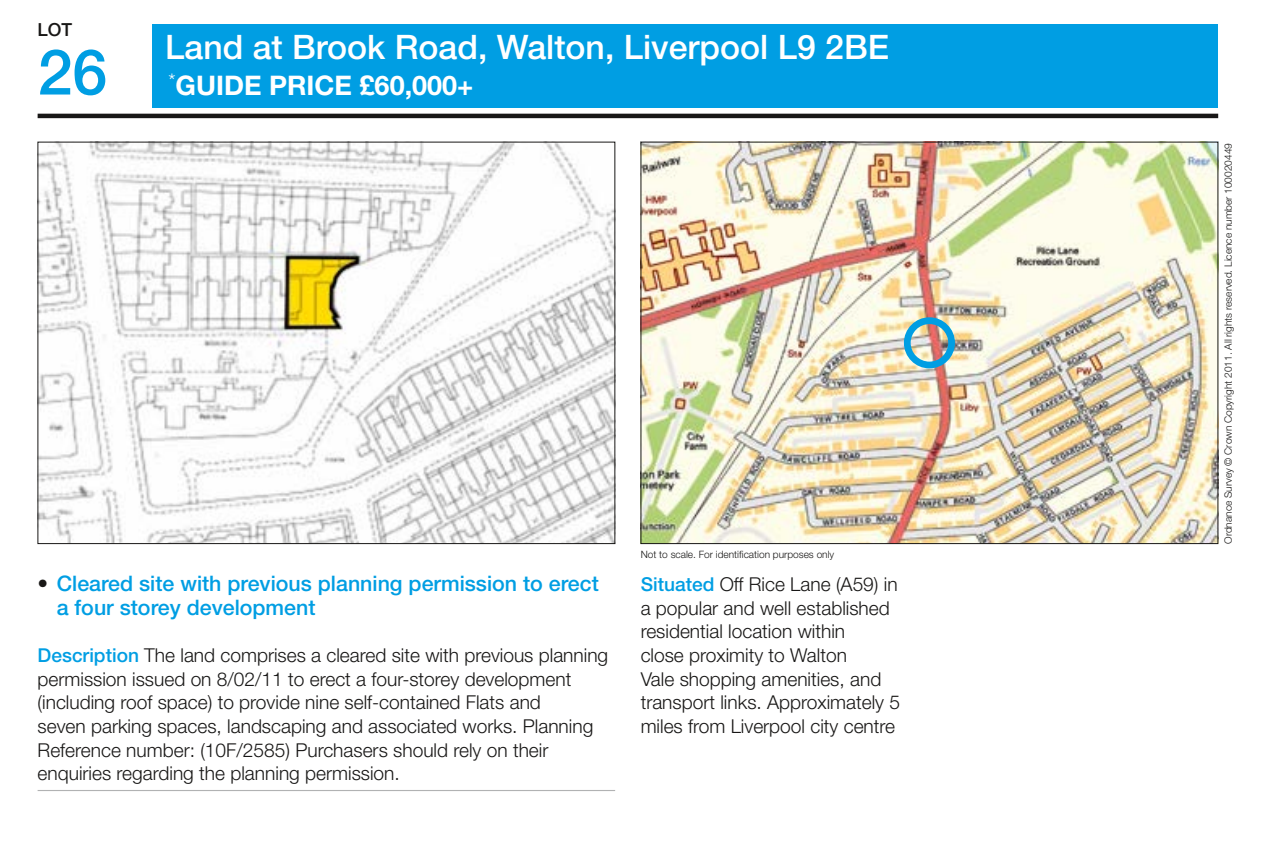
<style>
.page{position:relative;width:1264px;height:842px;background:#fff}
.page>*{position:absolute;margin:0;border:0;box-sizing:border-box;transform-origin:0 0}
.t1{font:500 63px "Helvetica Neue LT Std";color:#009ee3}
.t2{font:500 33.75px "Helvetica Neue LT Std";color:#fff}
.t3{font:700 27px "Helvetica Neue LT Std";color:#fff}
.t4{font:500 21.38px/23.6px "Helvetica Neue LT Std";color:#009ee3}
.t5{font:300 19.12px/23.6px "Helvetica Neue LT Std";color:#181716}
.t6{font:500 18px "Helvetica Neue LT Std";color:#181716}
.t7{font:300 10.12px "Helvetica Neue LT Std";color:#181716}
.s1{color:#181716}
.s2{font-weight:500;color:#009ee3}
</style>
<div class="page">
<div style="left:152px;top:24px;width:1066px;height:84px;background:#009ee3"></div>
<hr style="left:38px;top:114px;width:1180px;height:4px;background:#181716">
<img style="left:40px;top:144px;width:573px;height:397px">
<img style="left:642px;top:144px;width:574px;height:397px">
<hr style="left:38px;top:789px;width:577px;height:1px;background:#b1b2b3">
<div style="left:903px;top:317px;width:51px;height:51px;border:7px solid #009ee3;border-radius:50%"></div>
<p class="t6" style="left:38px;top:19px;width:36px">LOT</p>
<h1 class="t1" style="left:38px;top:34px;width:71px">26</h1>
<h2 class="t2" style="left:165px;top:27px;width:725px">Land at Brook Road, Walton, Liverpool L9 2BE</h2>
<h3 class="t3" style="left:168px;top:68px;width:306px"><sup>*</sup>GUIDE PRICE £60,000+</h3>
<p class="t7" style="left:640px;top:547px;width:195px">Not to scale. For identification purposes only</p>
<p class="t4" style="left:57px;top:571px;width:543px;text-indent:-19px"><span class="s1">•</span> Cleared site with previous planning permission to erect a four storey development</p>
<p class="t5" style="left:38px;top:642px;width:572px"><span class="s2">Description</span> The land comprises a cleared site with previous planning permission issued on 8/02/11 to erect a four-storey development (including roof space) to provide nine self-contained Flats and<br>seven parking spaces, landscaping and associated works. Planning Reference number: (10F/2585) Purchasers should rely on their enquiries regarding the planning permission.</p>
<p class="t5" style="left:640px;top:572px;width:261px"><span class="s2">Situated</span> Off Rice Lane (A59) in a popular and well established residential location within<br>close proximity to Walton<br>Vale shopping amenities, and transport links. Approximately 5 miles from Liverpool city centre</p>
<p class="t7" style="left:1221px;top:543px;width:402px;rotate:-90deg">Ordnance Survey © Crown Copyright 2011. All rights reserved. Licence number 100020449</p>
</div>
